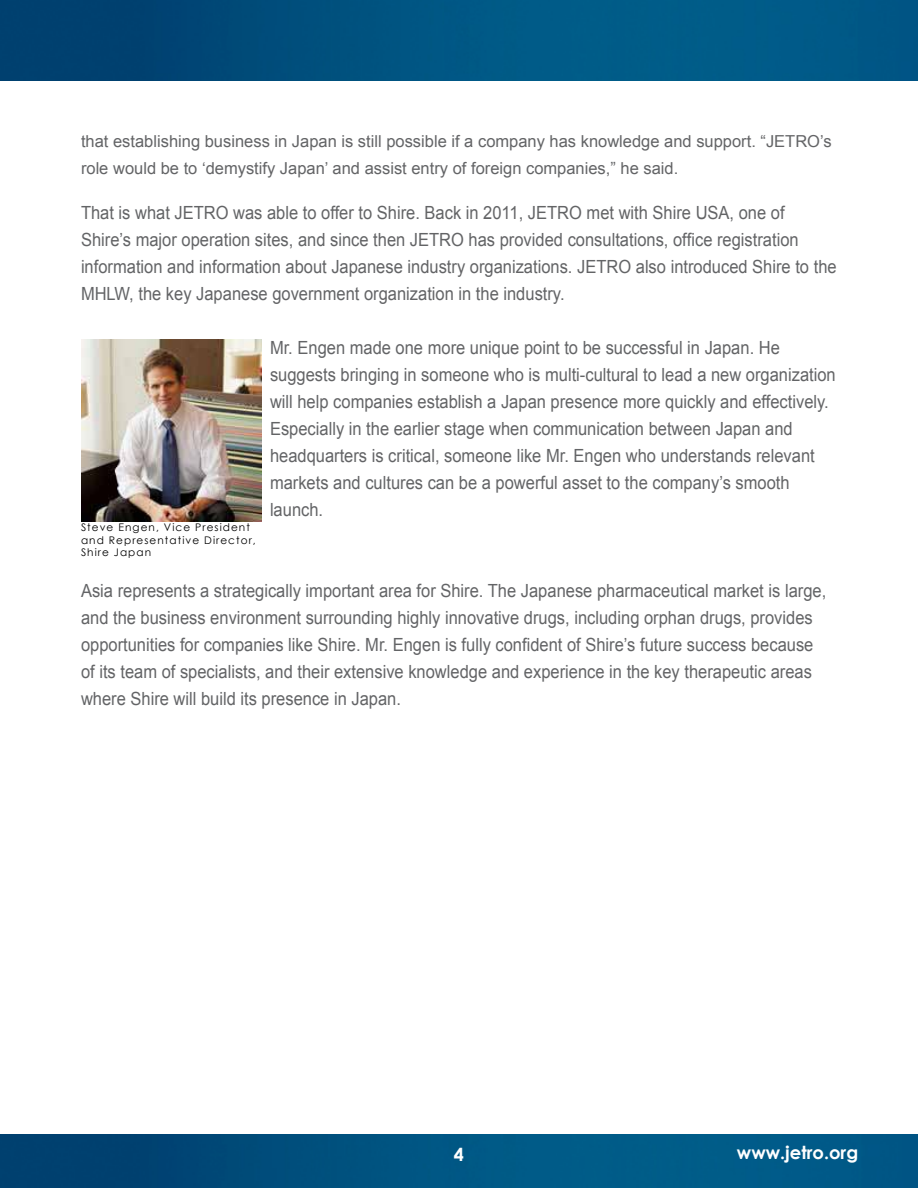
<style>
.page{position:relative;width:918px;height:1188px;background:#fff}
.page>*{position:absolute;margin:0;border:0;box-sizing:border-box;transform-origin:0 0}
.t1{font:18.15px/27px "Arial";color:#636466;scale:.91 1}
.t2{font:700 18px "Century Gothic";color:#fff}
.t3{font:16.5px/27px "Arial";color:#636466}
.t4{font:10.5px/12.6px "Century Gothic";letter-spacing:.1em;color:#000}
</style>
<div class="page">
<img style="left:0;top:1px;width:918px;height:79px">
<img style="left:0;top:1134px;width:918px;height:54px">
<img style="left:81px;top:339px;width:181px;height:182px">
<p class="t3" style="left:81px;top:128px;width:752px">that establishing business in Japan is still possible if a company has knowledge and support. “JETRO’s role would be to ‘demystify Japan’ and assist entry of foreign companies,” he said.</p>
<p class="t1" style="left:81px;top:199px;width:832px">That is what JETRO was able to offer to Shire. Back in 2011, JETRO met with Shire USA, one of Shire’s major operation sites, and since then JETRO has provided consultations, office registration information and information about Japanese industry organizations. JETRO also introduced Shire to the MHLW, the key Japanese government organization in the industry.</p>
<p class="t1" style="left:270px;top:334px;width:623px">Mr. Engen made one more unique point to be successful in Japan. He suggests bringing in someone who is multi-cultural to lead a new organization will help companies establish a Japan presence more quickly and effectively.<br>Especially in the earlier stage when communication between Japan and headquarters is critical, someone like Mr. Engen who understands relevant markets and cultures can be a powerful asset to the company’s smooth launch.</p>
<p class="t4" style="left:81px;top:521px;width:176px">Steve Engen, Vice President and Representative Director,<br>Shire Japan</p>
<p class="t1" style="left:81px;top:577px;width:820px">Asia represents a strategically important area for Shire. The Japanese pharmaceutical market is large, and the business environment surrounding highly innovative drugs, including orphan drugs, provides opportunities for companies like Shire. Mr. Engen is fully confident of Shire’s future success because of its team of specialists, and their extensive knowledge and experience in the key therapeutic areas where Shire will build its presence in Japan.</p>
<p class="t2" style="left:454px;top:1141px;width:12px">4</p>
<p class="t2" style="left:737px;top:1139px;width:123px">www.jetro.org</p>
</div>
